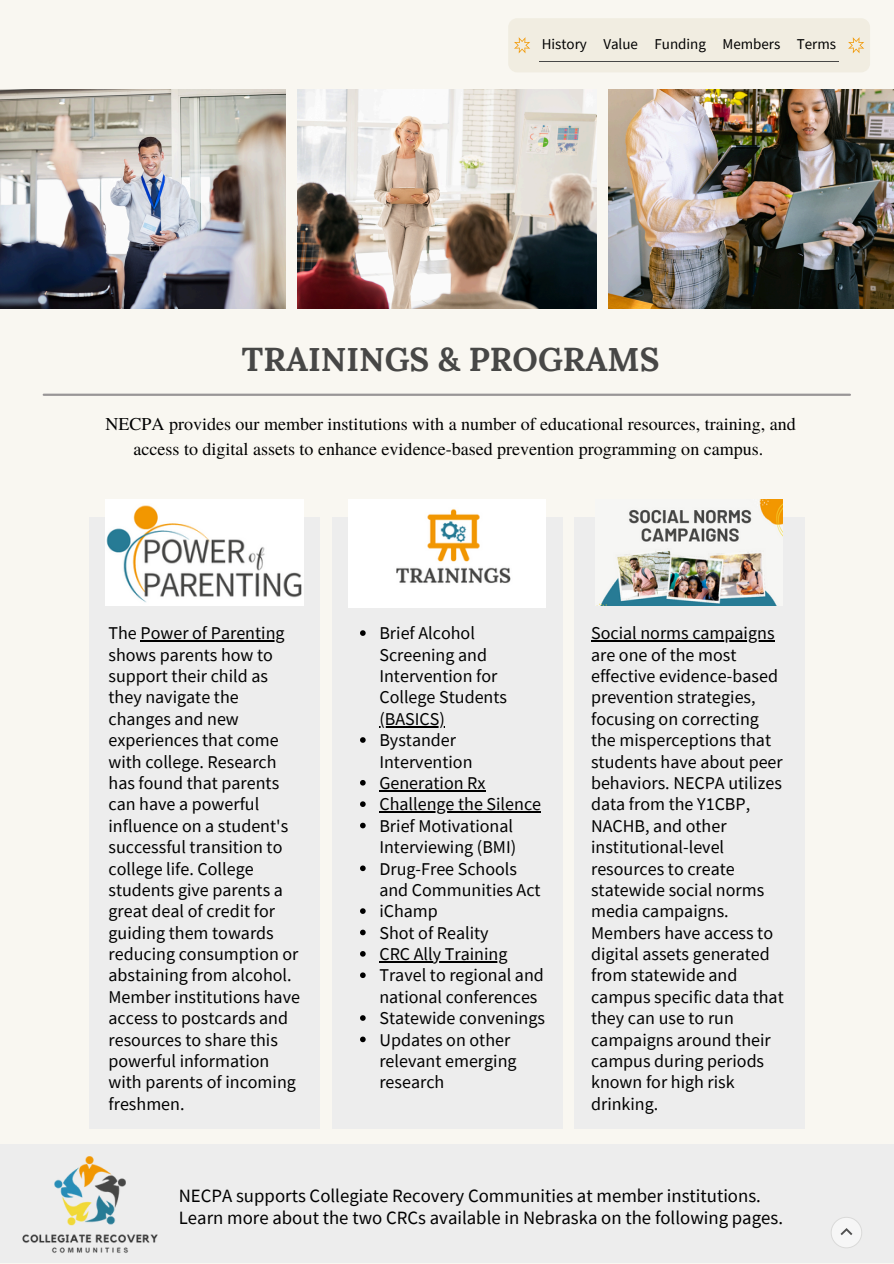
<style>
.page{position:relative;width:894px;height:1264px;background:#fff}
.page>*{position:absolute;margin:0;border:0;box-sizing:border-box;transform-origin:0 0}
.t1{font:700 33px "Lora";color:#474746}
.t2{font:18.75px/21.3px "Source Sans Pro";color:#000}
.t3{font:18px/21.5px "Source Sans Pro";color:#000}
.t4{font:18px/24.8px "Te X Gyre Termes";color:#000;text-align:center}
.t5{font:15px "Source Sans Pro";color:#000}
</style>
<div class="page">
<div style="left:0;top:0;width:893px;height:1263px;background:#f9f7f1"></div>
<img style="left:0;top:89px;width:286px;height:220px">
<img style="left:297px;top:89px;width:299px;height:220px">
<img style="left:608px;top:89px;width:285px;height:220px">
<div style="left:89px;top:517px;width:231px;height:611px;background:#ededed"></div>
<div style="left:331px;top:517px;width:231px;height:611px;background:#ededed"></div>
<div style="left:574px;top:517px;width:230px;height:611px;background:#ededed"></div>
<hr style="left:44px;top:393px;width:805px;height:3px;background:#999697">
<img style="left:106px;top:500px;width:197px;height:105px">
<img style="left:348px;top:499px;width:197px;height:108px">
<div style="left:0;top:1144px;width:893px;height:118px;background:#ededed"></div>
<img style="left:22px;top:1156px;width:136px;height:97px">
<img style="left:599px;top:500px;width:183px;height:105px">
<hr style="left:140px;top:640px;width:144px;height:1px;background:#000">
<svg style="left:360px;top:630px;width:5px;height:6px"></svg>
<hr style="left:379px;top:726px;width:66px;height:1px;background:#000">
<svg style="left:360px;top:737px;width:5px;height:5px"></svg>
<svg style="left:360px;top:780px;width:5px;height:5px"></svg>
<hr style="left:379px;top:790px;width:106px;height:1px;background:#000">
<svg style="left:360px;top:801px;width:5px;height:6px"></svg>
<hr style="left:379px;top:811px;width:162px;height:1px;background:#000">
<svg style="left:360px;top:822px;width:5px;height:6px"></svg>
<svg style="left:360px;top:865px;width:5px;height:6px"></svg>
<svg style="left:360px;top:908px;width:5px;height:5px"></svg>
<svg style="left:360px;top:929px;width:5px;height:6px"></svg>
<svg style="left:360px;top:951px;width:5px;height:5px"></svg>
<hr style="left:379px;top:961px;width:128px;height:1px;background:#000">
<svg style="left:360px;top:972px;width:5px;height:6px"></svg>
<svg style="left:360px;top:1015px;width:5px;height:5px"></svg>
<svg style="left:360px;top:1036px;width:5px;height:6px"></svg>
<hr style="left:591px;top:640px;width:183px;height:1px;background:#000">
<svg style="left:831px;top:1217px;width:31px;height:31px"></svg>
<div style="left:508px;top:18px;width:361px;height:54px;background:#f1ede1;border-radius:9px"></div>
<svg style="left:514px;top:37px;width:350px;height:16px"></svg>
<hr style="left:539px;top:61px;width:299px;height:1px;background:#474746">
<p class="t5" style="left:541px;top:34px;width:47px">History</p>
<p class="t5" style="left:603px;top:34px;width:36px">Value</p>
<p class="t5" style="left:654px;top:34px;width:53px">Funding</p>
<p class="t5" style="left:722px;top:34px;width:59px">Members</p>
<h2 class="t5" style="left:796px;top:34px;width:41px">Terms</h2>
<p class="t1" style="left:242px;top:338px;width:419px">TRAININGS &amp; PROGRAMS</p>
<p class="t4" style="left:105px;top:410px;width:691px">NECPA provides our member institutions with a number of educational resources, training, and access to digital assets to enhance evidence-based prevention programming on campus.</p>
<h1 class="t3" style="left:108px;top:622px;width:177px">The Power of Parenting</h1>
<h2 class="t3" style="left:108px;top:643px;width:193px">shows parents how to support their child as they navigate the changes and new experiences that come with college. Research has found that parents can have a powerful influence on a student's successful transition to college life. College students give parents a great deal of credit for guiding them towards reducing consumption or abstaining from alcohol.<br>Member institutions have access to postcards and resources to share this powerful information with parents of incoming freshmen.</h2>
<p class="t3" style="left:379px;top:622px;width:129px">Brief Alcohol<br>Screening and<br>Intervention for<br>College Students</p>
<h2 class="t3" style="left:379px;top:707px;width:163px">(BASICS)<br>Bystander<br>Intervention<br>Generation Rx<br>Challenge the Silence</h2>
<p class="t3" style="left:379px;top:814px;width:138px">Brief Motivational<br>Interviewing (BMI)</p>
<p class="t3" style="left:379px;top:857px;width:163px">Drug-Free Schools and Communities Act</p>
<p class="t3" style="left:379px;top:900px;width:60px">iChamp</p>
<p class="t3" style="left:379px;top:921px;width:111px">Shot of Reality</p>
<p class="t3" style="left:379px;top:942px;width:129px">CRC Ally Training</p>
<p class="t3" style="left:379px;top:964px;width:166px">Travel to regional and national conferences</p>
<p class="t3" style="left:379px;top:1007px;width:167px">Statewide convenings</p>
<p class="t3" style="left:379px;top:1028px;width:139px">Updates on other relevant emerging research</p>
<p class="t3" style="left:591px;top:622px;width:194px">Social norms campaigns are one of the most effective evidence-based prevention strategies, focusing on correcting the misperceptions that students have about peer behaviors. NECPA utilizes data from the Y1CBP,<br>NACHB, and other institutional-level resources to create statewide social norms media campaigns.<br>Members have access to digital assets generated from statewide and campus specific data that they can use to run campaigns around their campus during periods known for high risk drinking.</p>
<p class="t2" style="left:179px;top:1184px;width:605px">NECPA supports Collegiate Recovery Communities at member institutions.<br>Learn more about the two CRCs available in Nebraska on the following pages.</p>
</div>
